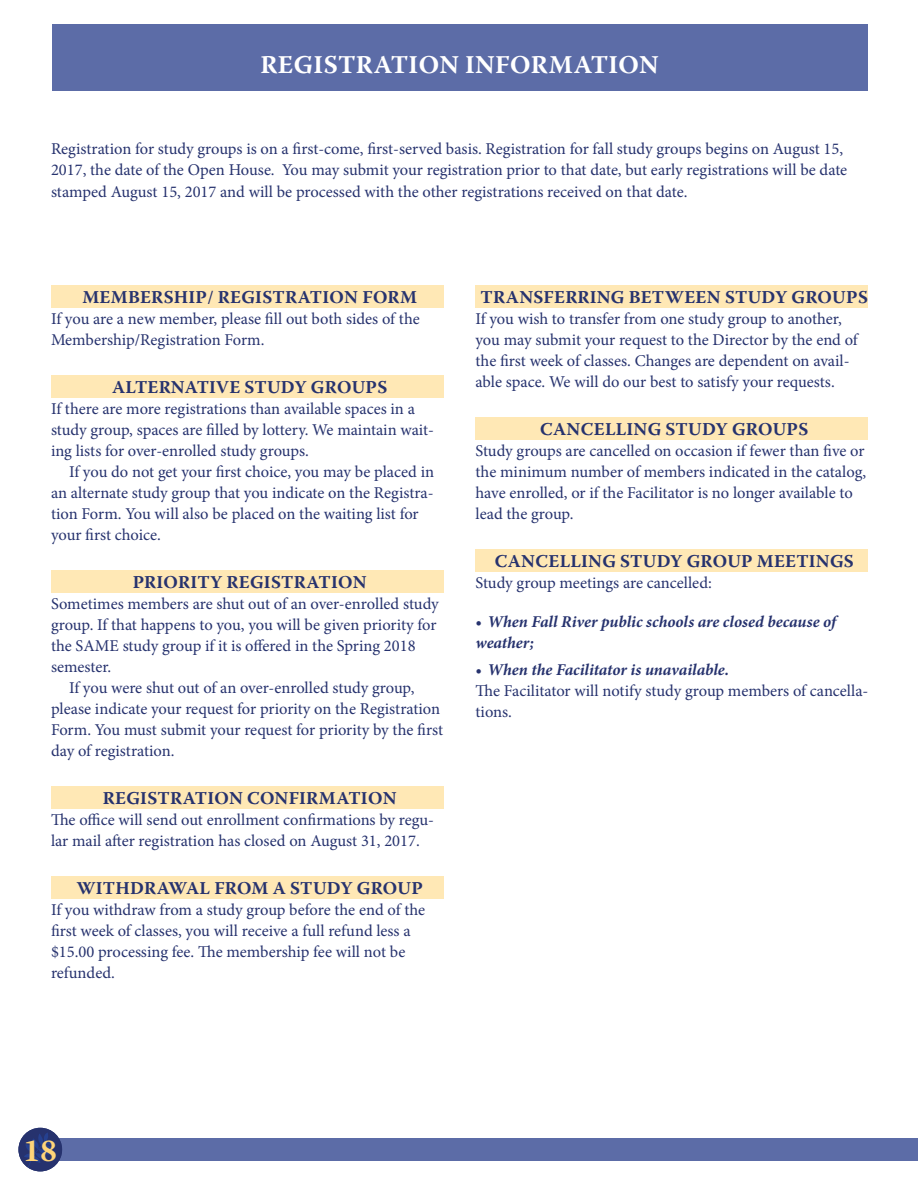
<style>
.page{position:relative;width:918px;height:1188px;background:#fff}
.page>*{position:absolute;margin:0;border:0;box-sizing:border-box;transform-origin:0 0}
.t1{font:700 31.5px "Warnock Pro";color:#ffd478}
.t2{font:700 25.5px "Warnock Pro";letter-spacing:.01em;color:#fff}
.t3{font:700 18px "Warnock Pro";letter-spacing:.015em;color:#26326e}
.t4{font:16.5px/21px "Minion Pro";letter-spacing:-.005em;color:#26326e}
.t5{font:italic 700 16.5px/21px "Minion Pro";letter-spacing:-.005em;color:#26326e}
</style>
<div class="page">
<div style="left:52px;top:24px;width:816px;height:67px;background:#5c6ca7"></div>
<div style="left:42px;top:1138px;width:875px;height:23px;background:#5c6ca7"></div>
<div style="left:18px;top:1128px;width:44px;height:43px;background:#26326e;border-radius:50%"></div>
<svg style="left:24px;top:1132px;width:31px;height:38px"></svg>
<div style="left:476px;top:285px;width:392px;height:23px;background:#ffe8b5"></div>
<div style="left:476px;top:417px;width:392px;height:23px;background:#ffe8b5"></div>
<div style="left:476px;top:549px;width:392px;height:23px;background:#ffe8b5"></div>
<div style="left:51px;top:285px;width:393px;height:23px;background:#ffe8b5"></div>
<div style="left:51px;top:375px;width:393px;height:23px;background:#ffe8b5"></div>
<div style="left:51px;top:570px;width:393px;height:23px;background:#ffe8b5"></div>
<div style="left:51px;top:786px;width:393px;height:23px;background:#ffe8b5"></div>
<div style="left:51px;top:876px;width:393px;height:23px;background:#ffe8b5"></div>
<h2 class="t2" style="left:261px;top:49px;width:400px">REGISTRATION INFORMATION</h2>
<p class="t4" style="left:51px;top:139px;width:798px">Registration for study groups is on a first-come, first-served basis. Registration for fall study groups begins on August 15,<br>2017, the date of the Open House. You may submit your registration prior to that date, but early registrations will be date stamped August 15, 2017 and will be processed with the other registrations received on that date.</p>
<p class="t3" style="left:82px;top:286px;width:336px">MEMBERSHIP/ REGISTRATION FORM</p>
<p class="t4" style="left:51px;top:308px;width:370px">If you are a new member, please fill out both sides of the<br>Membership/Registration Form.</p>
<p class="t3" style="left:112px;top:376px;width:277px">ALTERNATIVE STUDY GROUPS</p>
<p class="t4" style="left:51px;top:398px;width:385px">If there are more registrations than available spaces in a study group, spaces are filled by lottery. We maintain wait&shy;ing lists for over-enrolled study groups.</p>
<p class="t4" style="left:51px;top:461px;width:385px;text-indent:18px">If you do not get your first choice, you may be placed in an alternate study group that you indicate on the Registra&shy;tion Form. You will also be placed on the waiting list for your first choice.</p>
<p class="t3" style="left:133px;top:571px;width:235px">PRIORITY REGISTRATION</p>
<p class="t4" style="left:51px;top:593px;width:389px">Sometimes members are shut out of an over-enrolled study group. If that happens to you, you will be given priority for the SAME study group if it is offered in the Spring 2018 semester.</p>
<p class="t4" style="left:51px;top:677px;width:394px;text-indent:18px">If you were shut out of an over-enrolled study group, please indicate your request for priority on the Registration Form. You must submit your request for priority by the first day of registration.</p>
<p class="t3" style="left:103px;top:787px;width:295px">REGISTRATION CONFIRMATION</p>
<p class="t4" style="left:51px;top:809px;width:385px">The office will send out enrollment confirmations by regu&shy;lar mail after registration has closed on August 31, 2017.</p>
<p class="t3" style="left:77px;top:877px;width:348px">WITHDRAWAL FROM A STUDY GROUP</p>
<p class="t4" style="left:51px;top:899px;width:376px">If you withdraw from a study group before the end of the first week of classes, you will receive a full refund less a $15.00 processing fee. The membership fee will not be refunded.</p>
<p class="t3" style="left:481px;top:286px;width:389px">TRANSFERRING BETWEEN STUDY GROUPS</p>
<p class="t4" style="left:476px;top:308px;width:384px">If you wish to transfer from one study group to another, you may submit your request to the Director by the end of the first week of classes. Changes are dependent on avail&shy;able space. We will do our best to satisfy your requests.</p>
<p class="t3" style="left:540px;top:418px;width:270px">CANCELLING STUDY GROUPS</p>
<p class="t4" style="left:476px;top:440px;width:392px">Study groups are cancelled on occasion if fewer than five or the minimum number of members indicated in the catalog, have enrolled, or if the Facilitator is no longer available to lead the group.</p>
<p class="t3" style="left:495px;top:550px;width:361px">CANCELLING STUDY GROUP MEETINGS</p>
<p class="t4" style="left:476px;top:572px;width:238px">Study group meetings are cancelled:</p>
<p class="t5" style="left:476px;top:611px;width:362px">• When Fall River public schools are closed because of weather;</p>
<p class="t5" style="left:476px;top:659px;width:255px">• When the Facilitator is unavailable.</p>
<p class="t4" style="left:476px;top:680px;width:394px">The Facilitator will notify study group members of cancella&shy;tions.</p>
<h1 class="t1" style="left:23px;top:1132px;width:36px">18</h1>
</div>
